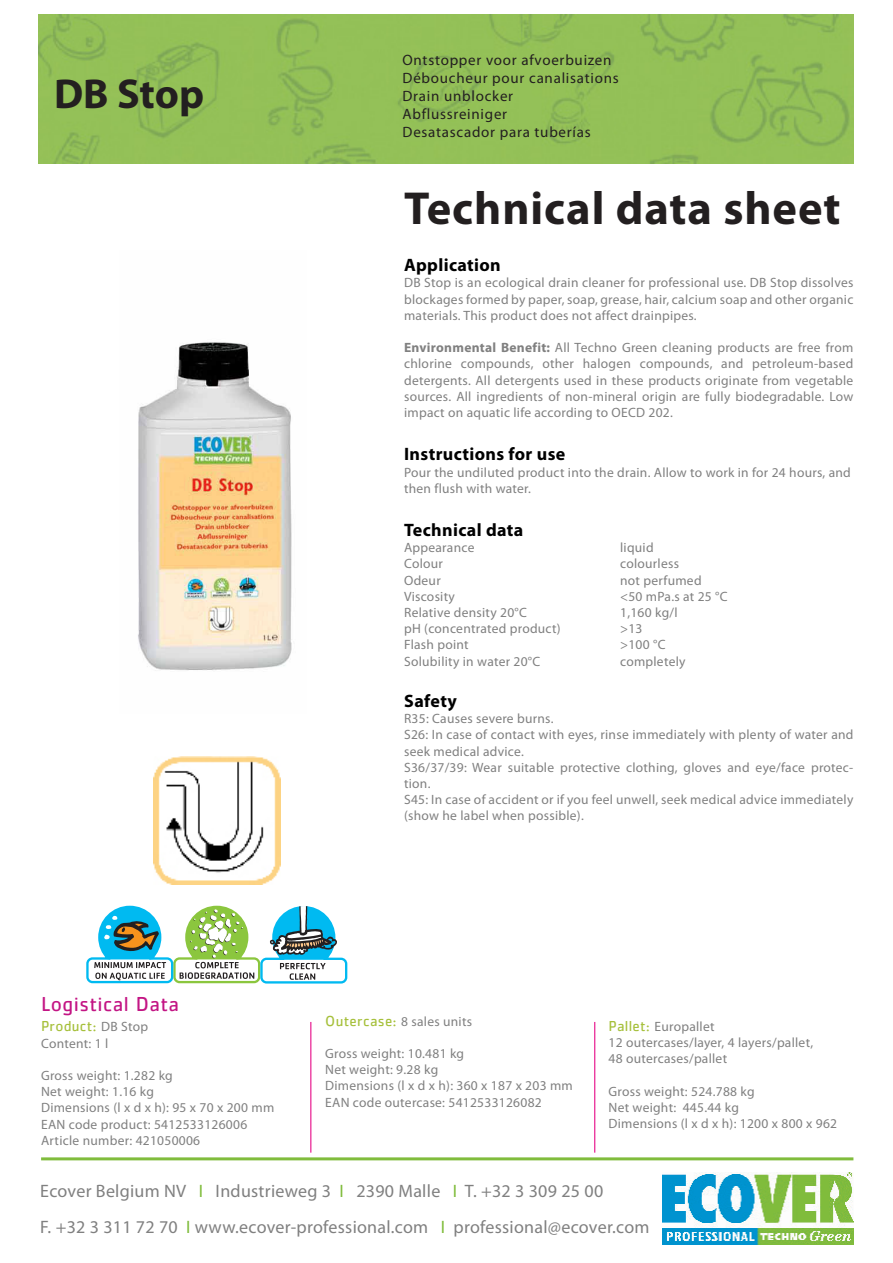
<style>
.page{position:relative;width:893px;height:1263px;background:#fff}
.page>*{position:absolute;margin:0;border:0;box-sizing:border-box;transform-origin:0 0}
.t1{font:700 46.5px "Myriad Pro";letter-spacing:.02em;color:#231f20}
.t2{font:700 42px "Myriad Pro";letter-spacing:-.005em;color:#231f20}
.t3{font:21px "Cachet";letter-spacing:.02em;color:#c31584}
.t4{font:18px "Myriad Pro";letter-spacing:.015em;color:#808080}
.t5{font:700 18px "Myriad Pro";letter-spacing:.02em;color:#000}
.t6{font:15px "Myriad Pro";letter-spacing:.05em;color:#231f20}
.t7{font:15px "Cachet";letter-spacing:.02em;color:#a6c03b}
.t8{font:13.5px/16.2px "Myriad Pro";letter-spacing:.02em;color:#808080}
.s1{font-weight:700}
.s2{font-family:"Myriad Pro";font-size:13.5px;color:#808080}
.s3{font-family:"Cachet";font-size:15px;color:#a6c03b}
.s4{color:#80bc3c}
</style>
<div class="page">
<svg style="left:41px;top:1100px;width:402px;height:61px"></svg>
<img style="left:39px;top:14px;width:814px;height:149px">
<hr style="left:41px;top:1157px;width:812px;height:3px;background:#80bc3c">
<img style="left:662px;top:1172px;width:192px;height:72px">
<img style="left:138px;top:342px;width:154px;height:329px">
<img style="left:153px;top:757px;width:128px;height:127px">
<svg style="left:86px;top:905px;width:262px;height:79px"></svg>
<hr style="left:594px;top:1022px;width:1px;height:130px;background:#e60c88">
<hr style="left:310px;top:1022px;width:1px;height:130px;background:#e60c88">
<p class="t2" style="left:54px;top:66px;width:152px">DB Stop</p>
<p class="t6" style="left:403px;top:51px;width:211px">Ontstopper voor afvoerbuizen</p>
<p class="t6" style="left:403px;top:69px;width:218px">Déboucheur pour canalisations</p>
<p class="t6" style="left:403px;top:87px;width:112px">Drain unblocker</p>
<p class="t6" style="left:403px;top:105px;width:106px">Abflussreiniger</p>
<p class="t6" style="left:403px;top:123px;width:190px">Desatascador para tuberías</p>
<p class="t1" style="left:404px;top:178px;width:438px">Technical data sheet</p>
<p class="t5" style="left:404px;top:253px;width:98px">Application</p>
<p class="t8" style="left:404px;top:275px;width:451px;text-align:justify">DB Stop is an ecological drain cleaner for professional use. DB Stop dissolves blockages formed by paper, soap, grease, hair, calcium soap and other organic materials. This product does not affect drainpipes.</p>
<p class="t8" style="left:404px;top:339px;width:451px;text-align:justify"><span class="s1">Environmental Benefit:</span> All Techno Green cleaning products are free from chlorine compounds, other halogen compounds, and petroleum-based detergents. All detergents used in these products originate from vegetable sources. All ingredients of non-mineral origin are fully biodegradable. Low impact on aquatic life according to OECD 202.</p>
<p class="t5" style="left:404px;top:442px;width:163px">Instructions for use</p>
<p class="t8" style="left:404px;top:464px;width:448px">Pour the undiluted product into the drain. Allow to work in for 24 hours, and then flush with water.</p>
<p class="t5" style="left:404px;top:518px;width:121px">Technical data</p>
<p class="t8" style="left:404px;top:539px;width:72px">Appearance</p>
<p class="t8" style="left:620px;top:539px;width:35px">liquid</p>
<p class="t8" style="left:404px;top:555px;width:40px">Colour</p>
<p class="t8" style="left:620px;top:555px;width:60px">colourless</p>
<p class="t8" style="left:404px;top:572px;width:38px">Odeur</p>
<p class="t8" style="left:620px;top:572px;width:83px">not perfumed</p>
<p class="t8" style="left:404px;top:588px;width:52px">Viscosity</p>
<p class="t8" style="left:620px;top:588px;width:109px">&lt;50 mPa.s at 25 °C</p>
<p class="t8" style="left:404px;top:604px;width:124px">Relative density 20°C</p>
<p class="t8" style="left:620px;top:604px;width:59px">1,160 kg/l</p>
<p class="t8" style="left:404px;top:620px;width:158px">pH (concentrated product)</p>
<p class="t8" style="left:620px;top:620px;width:24px">&gt;13</p>
<p class="t8" style="left:404px;top:636px;width:66px">Flash point</p>
<p class="t8" style="left:620px;top:636px;width:47px">&gt;100 °C</p>
<p class="t8" style="left:404px;top:653px;width:138px">Solubility in water 20°C</p>
<p class="t8" style="left:620px;top:653px;width:67px">completely</p>
<p class="t5" style="left:404px;top:689px;width:54px">Safety</p>
<p class="t8" style="left:404px;top:710px;width:151px">R35: Causes severe burns.</p>
<p class="t8" style="left:404px;top:726px;width:451px">S26: In case of contact with eyes, rinse immediately with plenty of water and seek medical advice.</p>
<p class="t8" style="left:404px;top:759px;width:451px">S36/37/39: Wear suitable protective clothing, gloves and eye/face protec&shy;tion.</p>
<p class="t8" style="left:404px;top:791px;width:451px">S45: In case of accident or if you feel unwell, seek medical advice immediately (show he label when possible).</p>
<p class="t3" style="left:41px;top:992px;width:140px">Logistical Data</p>
<p class="t7" style="left:41px;top:1018px;width:109px">Product: <span class="s2">DB Stop</span></p>
<p class="t8" style="left:41px;top:1035px;width:69px">Content: 1 l</p>
<p class="t8" style="left:41px;top:1067px;width:133px">Gross weight: 1.282 kg</p>
<p class="t8" style="left:41px;top:1083px;width:114px">Net weight: 1.16 kg</p>
<p class="t8" style="left:41px;top:1099px;width:235px">Dimensions (l x d x h): 95 x 70 x 200 mm</p>
<p class="t8" style="left:41px;top:1116px;width:208px">EAN code product: 5412533126006</p>
<p class="t8" style="left:41px;top:1132px;width:161px">Article number: 421050006</p>
<p class="t8" style="left:325px;top:1013px;width:148px"><span class="s3">Outercase:</span> 8 sales units</p>
<p class="t8" style="left:325px;top:1045px;width:140px">Gross weight: 10.481 kg</p>
<p class="t8" style="left:325px;top:1061px;width:114px">Net weight: 9.28 kg</p>
<p class="t8" style="left:325px;top:1077px;width:249px">Dimensions (l x d x h): 360 x 187 x 203 mm</p>
<p class="t8" style="left:325px;top:1094px;width:218px">EAN code outercase: 5412533126082</p>
<p class="t8" style="left:609px;top:1018px;width:107px"><span class="s3">Pallet:</span> Europallet</p>
<p class="t8" style="left:609px;top:1034px;width:206px">12 outercases/layer, 4 layers/pallet,</p>
<p class="t8" style="left:609px;top:1050px;width:120px">48 outercases/pallet</p>
<p class="t8" style="left:609px;top:1083px;width:148px">Gross weight: 524.788 kg</p>
<p class="t8" style="left:609px;top:1099px;width:132px">Net weight: 445.44 kg</p>
<p class="t8" style="left:609px;top:1115px;width:230px">Dimensions (l x d x h): 1200 x 800 x 962</p>
<p class="t4" style="left:40px;top:1180px;width:564px">Ecover Belgium NV <span class="s4">I</span> Industrieweg 3 <span class="s4">I</span> 2390 Malle <span class="s4">I</span> T. +32 3 309 25 00</p>
<p class="t4" style="left:40px;top:1216px;width:611px">F. +32 3 311 72 70 <span class="s4">I</span> www.ecover-professional.com <span class="s4">I</span> professional@ecover.com</p>
</div>
